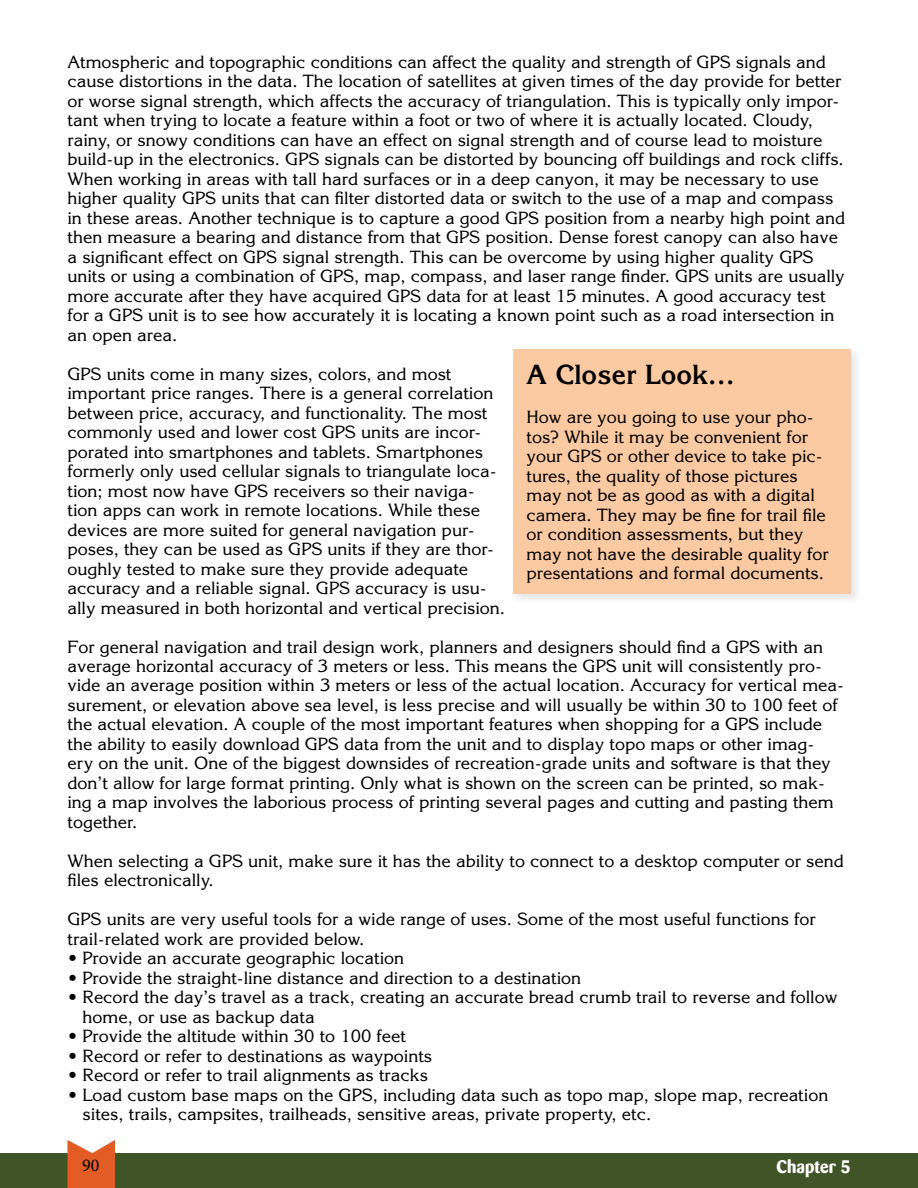
<style>
.page{position:relative;width:918px;height:1188px;background:#fff}
.page>*{position:absolute;margin:0;border:0;box-sizing:border-box;transform-origin:0 0}
.t1{font:700 27px "Korinna";color:#000}
.t2{font:700 18px "Barmeno";color:#fff}
.t3{font:18px "Minion Pro";color:#000}
.t4{font:17.25px/19.5px "Korinna";color:#000}
</style>
<div class="page">
<div style="left:0;top:1153px;width:918px;height:35px;background:#405527"></div>
<svg style="left:68px;top:1140px;width:47px;height:48px;background:#e67242"></svg>
<div style="left:510px;top:346px;width:353px;height:260px;background:#000;opacity:.1"></div>
<div style="left:513px;top:349px;width:337px;height:245px;background:#fccaa2"></div>
<p class="t4" style="left:68px;top:52px;width:779px">Atmospheric and topographic conditions can affect the quality and strength of GPS signals and cause distortions in the data. The location of satellites at given times of the day provide for better or worse signal strength, which affects the accuracy of triangulation. This is typically only impor&shy;tant when trying to locate a feature within a foot or two of where it is actually located. Cloudy, rainy, or snowy conditions can have an effect on signal strength and of course lead to moisture build-up in the electronics. GPS signals can be distorted by bouncing off buildings and rock cliffs.<br>When working in areas with tall hard surfaces or in a deep canyon, it may be necessary to use higher quality GPS units that can filter distorted data or switch to the use of a map and compass in these areas. Another technique is to capture a good GPS position from a nearby high point and then measure a bearing and distance from that GPS position. Dense forest canopy can also have a significant effect on GPS signal strength. This can be overcome by using higher quality GPS units or using a combination of GPS, map, compass, and laser range finder. GPS units are usually more accurate after they have acquired GPS data for at least 15 minutes. A good accuracy test for a GPS unit is to see how accurately it is locating a known point such as a road intersection in an open area.</p>
<p class="t4" style="left:68px;top:364px;width:439px">GPS units come in many sizes, colors, and most important price ranges. There is a general correlation between price, accuracy, and functionality. The most commonly used and lower cost GPS units are incor&shy;porated into smartphones and tablets. Smartphones formerly only used cellular signals to triangulate loca&shy;tion; most now have GPS receivers so their naviga&shy;tion apps can work in remote locations. While these devices are more suited for general navigation pur&shy;poses, they can be used as GPS units if they are thor&shy;oughly tested to make sure they provide adequate accuracy and a reliable signal. GPS accuracy is usu&shy;ally measured in both horizontal and vertical precision.</p>
<p class="t4" style="left:68px;top:636px;width:778px">For general navigation and trail design work, planners and designers should find a GPS with an average horizontal accuracy of 3 meters or less. This means the GPS unit will consistently pro&shy;vide an average position within 3 meters or less of the actual location. Accuracy for vertical mea&shy;surement, or elevation above sea level, is less precise and will usually be within 30 to 100 feet of the actual elevation. A couple of the most important features when shopping for a GPS include the ability to easily download GPS data from the unit and to display topo maps or other imag&shy;ery on the unit. One of the biggest downsides of recreation-grade units and software is that they don’t allow for large format printing. Only what is shown on the screen can be printed, so mak&shy;ing a map involves the laborious process of printing several pages and cutting and pasting them together.</p>
<p class="t4" style="left:68px;top:851px;width:778px">When selecting a GPS unit, make sure it has the ability to connect to a desktop computer or send files electronically.</p>
<p class="t4" style="left:68px;top:909px;width:750px">GPS units are very useful tools for a wide range of uses. Some of the most useful functions for trail-related work are provided below.</p>
<p class="t4" style="left:68px;top:948px;width:338px">• Provide an accurate geographic location</p>
<p class="t4" style="left:68px;top:968px;width:515px">• Provide the straight-line distance and direction to a destination</p>
<p class="t4" style="left:83px;top:987px;width:756px;text-indent:-15px">• Record the day’s travel as a track, creating an accurate bread crumb trail to reverse and follow home, or use as backup data</p>
<p class="t4" style="left:68px;top:1026px;width:340px">• Provide the altitude within 30 to 100 feet</p>
<p class="t4" style="left:68px;top:1046px;width:366px">• Record or refer to destinations as waypoints</p>
<p class="t4" style="left:68px;top:1065px;width:362px">• Record or refer to trail alignments as tracks</p>
<p class="t4" style="left:83px;top:1085px;width:747px;text-indent:-15px">• Load custom base maps on the GPS, including data such as topo map, slope map, recreation sites, trails, campsites, trailheads, sensitive areas, private property, etc.</p>
<h1 class="t1" style="left:526px;top:358px;width:210px">A Closer Look…</h1>
<p class="t4" style="left:526px;top:407px;width:304px">How are you going to use your pho&shy;tos? While it may be convenient for your GPS or other device to take pic&shy;tures, the quality of those pictures may not be as good as with a digital camera. They may be fine for trail file or condition assessments, but they may not have the desirable quality for presentations and formal documents.</p>
<p class="t3" style="left:82px;top:1154px;width:19px">90</p>
<p class="t2" style="left:777px;top:1155px;width:75px">Chapter 5</p>
</div>
